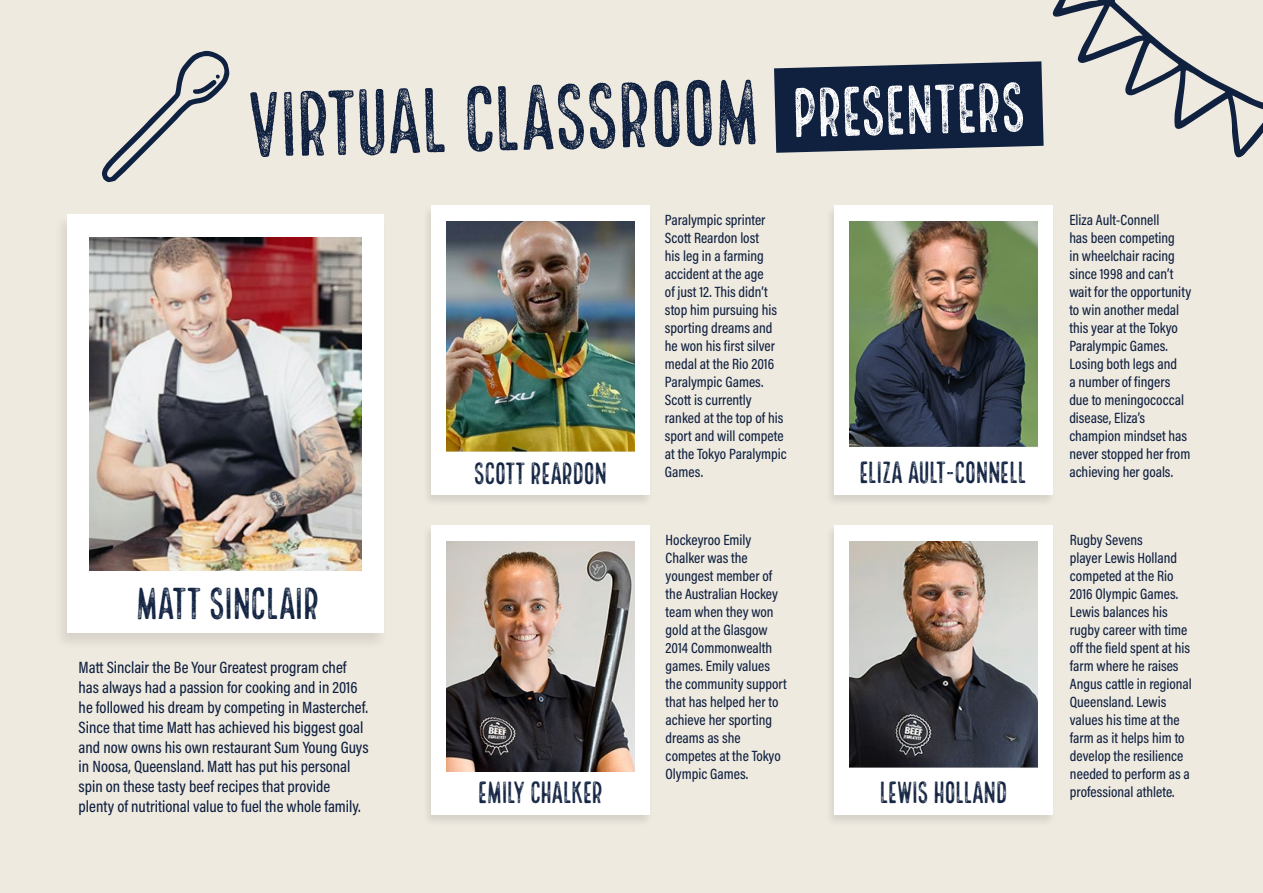
<style>
.page{position:relative;width:1263px;height:893px;background:#efeae0}
.page>*{position:absolute;margin:0;border:0;box-sizing:border-box;transform-origin:0 0}
.t1{font:90.3px "Local Brewery Five";color:#102140}
.t2{font:67.95px "Local Brewery Five";color:#fff}
.t3{font:43.8px "Local Brewery Five";letter-spacing:-.06em;color:#102140}
.t4{font:30px "Local Brewery Five";letter-spacing:-.065em;color:#102140}
.t5{font:500 16.5px/19.8px "Acumin Pro Cond";color:#102140}
.t6{font:500 15px/18px "Acumin Pro Cond";color:#102140}
</style>
<div class="page">
<div style="left:54px;top:213px;width:335px;height:438px;background:#000;opacity:.1"></div>
<div style="left:67px;top:214px;width:317px;height:419px;background:#fff"></div>
<div style="left:422px;top:204px;width:231px;height:303px;background:#000;opacity:.1"></div>
<div style="left:431px;top:205px;width:219px;height:290px;background:#fff"></div>
<div style="left:422px;top:524px;width:231px;height:303px;background:#000;opacity:.1"></div>
<div style="left:431px;top:525px;width:219px;height:290px;background:#fff"></div>
<div style="left:825px;top:524px;width:231px;height:303px;background:#000;opacity:.1"></div>
<div style="left:834px;top:525px;width:219px;height:290px;background:#fff"></div>
<div style="left:825px;top:204px;width:231px;height:303px;background:#000;opacity:.1"></div>
<div style="left:834px;top:205px;width:219px;height:290px;background:#fff"></div>
<img style="left:89px;top:237px;width:273px;height:334px">
<img style="left:446px;top:221px;width:188px;height:231px">
<img style="left:446px;top:541px;width:188px;height:230px">
<img style="left:849px;top:541px;width:188px;height:227px">
<img style="left:849px;top:221px;width:188px;height:227px">
<svg style="left:1052px;top:0;width:211px;height:158px"></svg>
<svg style="left:774px;top:61px;width:269px;height:92px"></svg>
<svg style="left:102px;top:51px;width:128px;height:132px"></svg>
<h1 class="t1" style="left:243px;top:78px;width:518px;rotate:-2deg">VIRTUAL CLASSROOM</h1>
<h2 class="t2" style="left:790px;top:75px;width:238px;rotate:-1deg">PRESENTERS</h2>
<h3 class="t3" style="left:135px;top:579px;width:187px">MATT SINCLAIR</h3>
<p class="t5" style="left:79px;top:657px;width:292px">Matt Sinclair the Be Your Greatest program chef has always had a passion for cooking and in 2016 he followed his dream by competing in Masterchef.<br>Since that time Matt has achieved his biggest goal and now owns his own restaurant Sum Young Guys in Noosa, Queensland. Matt has put his personal spin on these tasty beef recipes that provide plenty of nutritional value to fuel the whole family.</p>
<p class="t6" style="left:665px;top:211px;width:123px">Paralympic sprinter<br>Scott Reardon lost<br>his leg in a farming accident at the age<br>of just 12. This didn’t stop him pursuing his sporting dreams and he won his first silver medal at the Rio 2016<br>Paralympic Games.<br>Scott is currently ranked at the top of his sport and will compete at the Tokyo Paralympic<br>Games.</p>
<h3 class="t4" style="left:473px;top:457px;width:137px">SCOTT REARDON</h3>
<h3 class="t4" style="left:858px;top:456px;width:170px">ELIZA AULT-CONNELL</h3>
<p class="t6" style="left:666px;top:530px;width:123px">Hockeyroo Emily<br>Chalker was the youngest member of the Australian Hockey team when they won gold at the Glasgow<br>2014 Commonwealth games. Emily values the community support that has helped her to achieve her sporting dreams as she competes at the Tokyo<br>Olympic Games.</p>
<h3 class="t4" style="left:477px;top:776px;width:128px">EMILY CHALKER</h3>
<h3 class="t4" style="left:879px;top:776px;width:131px">LEWIS HOLLAND</h3>
<p class="t6" style="left:1069px;top:211px;width:123px">Eliza Ault-Connell<br>has been competing<br>in wheelchair racing since 1998 and can’t wait for the opportunity to win another medal this year at the Tokyo<br>Paralympic Games.<br>Losing both legs and<br>a number of fingers due to meningococcal disease, Eliza’s champion mindset has never stopped her from achieving her goals.</p>
<p class="t6" style="left:1070px;top:530px;width:123px">Rugby Sevens<br>player Lewis Holland competed at the Rio<br>2016 Olympic Games.<br>Lewis balances his rugby career with time off the field spent at his farm where he raises<br>Angus cattle in regional<br>Queensland. Lewis values his time at the farm as it helps him to develop the resilience needed to perform as a professional athlete.</p>
</div>
